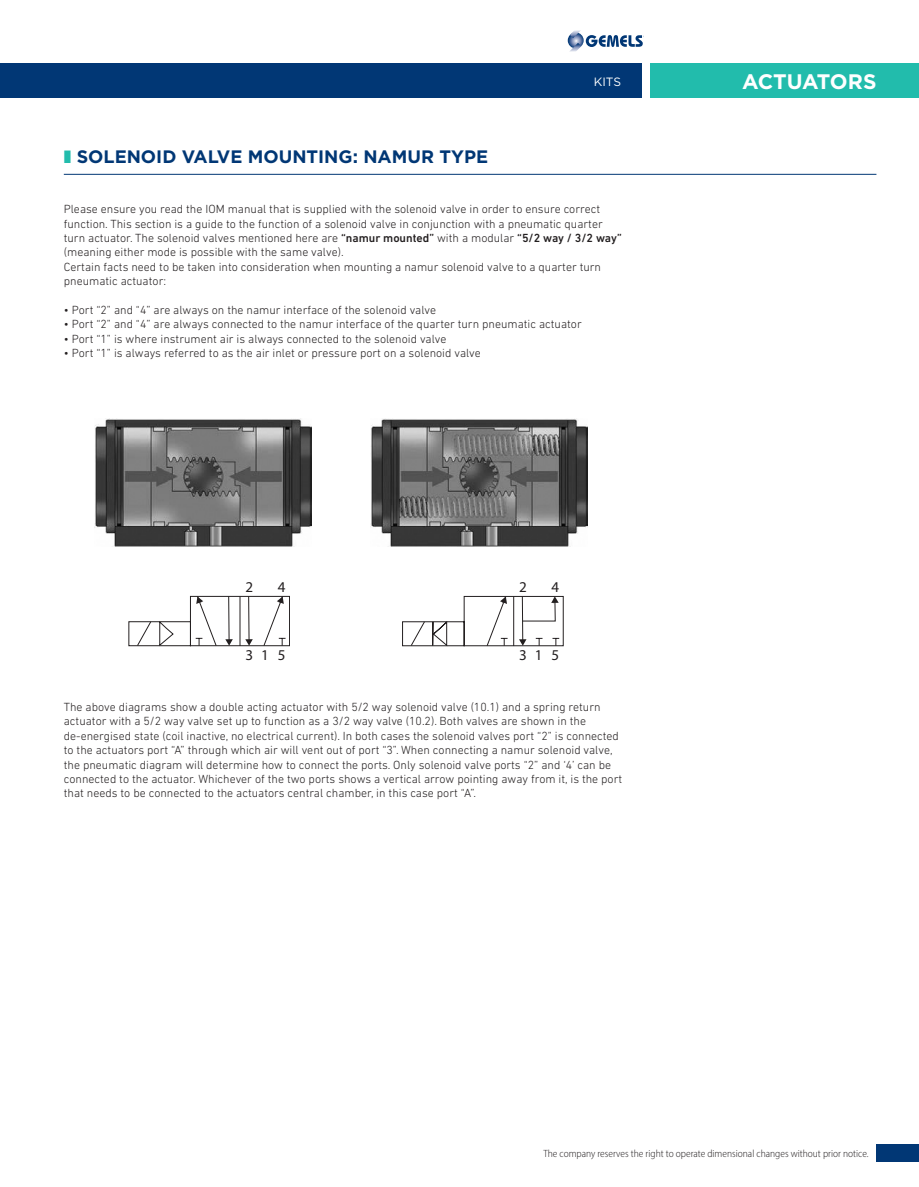
<style>
.page{position:relative;width:919px;height:1187px;background:#fff}
.page>*{position:absolute;margin:0;border:0;box-sizing:border-box;transform-origin:0 0}
.SERIE_FAMIGLIA_sinistra{font:700 21px "Gotham";letter-spacing:-.015em;color:#fff}
.TITOLO_TABELLA{font:700 18px "Gotham";color:#013775}
.t1{font:15px "Myriad Pro";letter-spacing:.56em;color:#231f20}
.Descrizione_rimando_corsivo{font:300 12px/14.4px "DIN Next LT Pro";color:#231f20}
.t2{font:12px "Gotham";color:#fff}
.t3{font:300 semi-condensed 10.5px "Myriad Pro";color:#231f20}
.s1{color:#22bcac}
.s2{font-weight:500}
</style>
<div class="page">
<div style="left:876px;top:1144px;width:42px;height:17px;background:#013775"></div>
<div style="left:0;top:64px;width:641px;height:34px;background:#013775"></div>
<div style="left:650px;top:64px;width:268px;height:34px;background:#22bcac"></div>
<svg style="left:567px;top:32px;width:16px;height:16px"></svg>
<svg style="left:569px;top:30px;width:73px;height:22px"></svg>
<hr style="left:64px;top:174px;width:812px;height:1px;background:#013775">
<img style="left:94px;top:418px;width:217px;height:128px">
<img style="left:370px;top:418px;width:217px;height:128px">
<svg style="left:128px;top:595px;width:162px;height:52px"></svg>
<svg style="left:402px;top:595px;width:161px;height:52px"></svg>
<p class="TITOLO_TABELLA" style="left:64px;top:145px;width:426px"><span class="s1">❚</span> SOLENOID VALVE MOUNTING: NAMUR TYPE</p>
<p class="t2" style="left:593px;top:74px;width:29px">KITS</p>
<p class="SERIE_FAMIGLIA_sinistra" style="left:742px;top:68px;width:136px">ACTUATORS</p>
<p class="Descrizione_rimando_corsivo" style="left:64px;top:202px;width:559px">Please ensure you read the IOM manual that is supplied with the solenoid valve in order to ensure correct function. This section is a guide to the function of a solenoid valve in conjunction with a pneumatic quarter turn actuator. The solenoid valves mentioned here are <span class="s2">“namur mounted”</span> with a modular <span class="s2">“5/2 way / 3/2 way” </span>(meaning either mode is possible with the same valve).</p>
<p class="Descrizione_rimando_corsivo" style="left:64px;top:259px;width:539px">Certain facts need to be taken into consideration when mounting a namur solenoid valve to a quarter turn pneumatic actuator:</p>
<p class="Descrizione_rimando_corsivo" style="left:64px;top:302px;width:374px">• Port “2” and “4” are always on the namur interface of the solenoid valve</p>
<p class="Descrizione_rimando_corsivo" style="left:64px;top:317px;width:519px">• Port “2” and “4” are always connected to the namur interface of the quarter turn pneumatic actuator</p>
<p class="Descrizione_rimando_corsivo" style="left:64px;top:331px;width:384px">• Port “1” is where instrument air is always connected to the solenoid valve</p>
<p class="Descrizione_rimando_corsivo" style="left:64px;top:346px;width:418px">• Port “1” is always referred to as the air inlet or pressure port on a solenoid valve</p>
<p class="t1" style="left:245px;top:578px;width:9px">2</p>
<p class="t1" style="left:278px;top:578px;width:9px">4</p>
<p class="t1" style="left:519px;top:578px;width:9px">2</p>
<p class="t1" style="left:551px;top:578px;width:9px">4</p>
<p class="t1" style="left:245px;top:645px;width:41px">315</p>
<p class="t1" style="left:245px;top:695px;width:9px">2</p>
<p class="t1" style="left:278px;top:695px;width:9px">4</p>
<p class="t1" style="left:519px;top:645px;width:41px">315</p>
<p class="t1" style="left:519px;top:696px;width:9px">2</p>
<p class="t1" style="left:551px;top:696px;width:9px">4</p>
<p class="Descrizione_rimando_corsivo" style="left:64px;top:699px;width:560px">The above diagrams show a double acting actuator with 5/2 way solenoid valve (10.1) and a spring return actuator with a 5/2 way valve set up to function as a 3/2 way valve (10.2). Both valves are shown in the de-energised state (coil inactive, no electrical current). In both cases the solenoid valves port “2” is connected to the actuators port “A” through which air will vent out of port “3”. When connecting a namur solenoid valve, the pneumatic diagram will determine how to connect the ports. Only solenoid valve ports “2” and ‘4’ can be connected to the actuator. Whichever of the two ports shows a vertical arrow pointing away from it, is the port that needs to be connected to the actuators central chamber, in this case port “A”.</p>
<p class="t1" style="left:245px;top:762px;width:41px">315</p>
<p class="t1" style="left:519px;top:764px;width:41px">315</p>
<p class="t3" style="left:543px;top:1146px;width:327px">The company reserves the right to operate dimensional changes without prior notice.</p>
</div>
